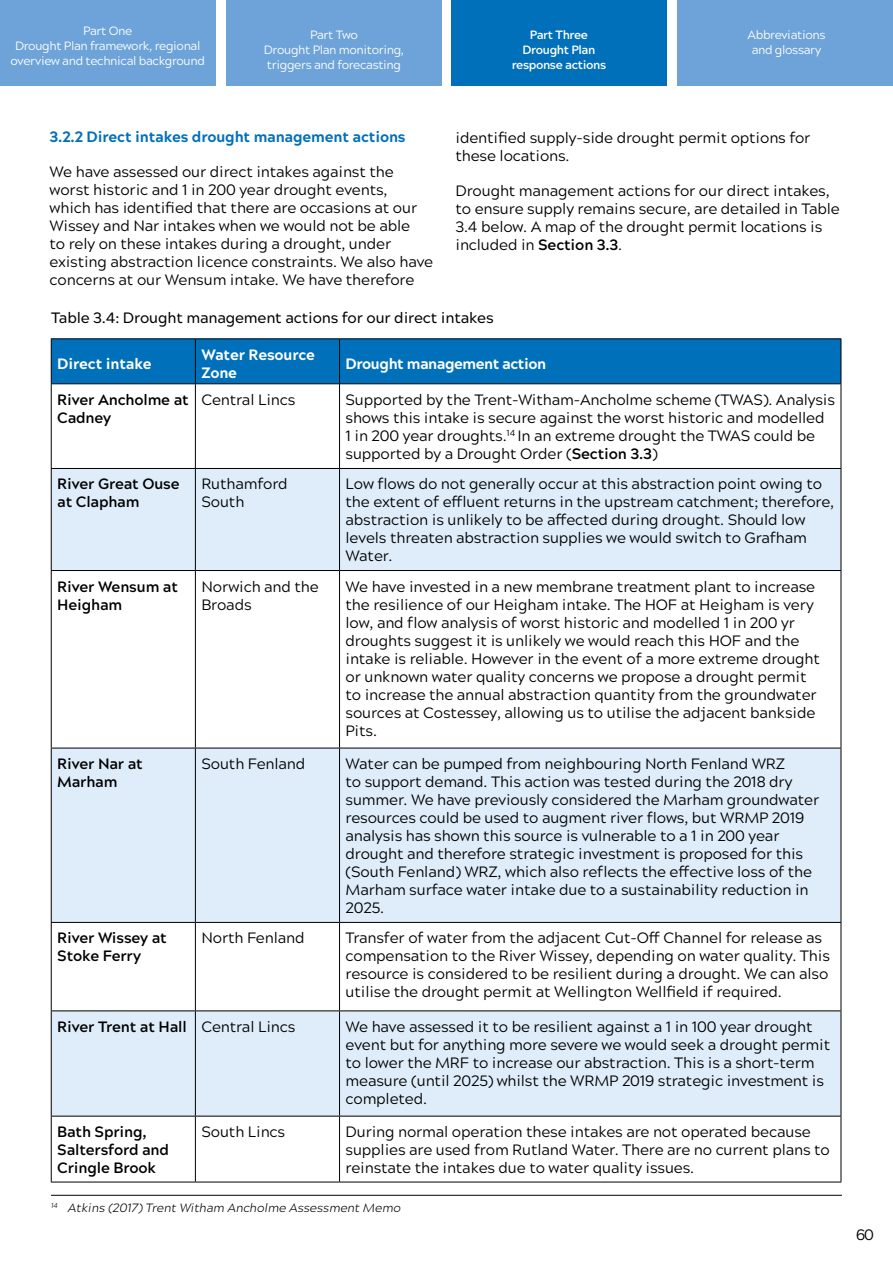
<style>
.page{position:relative;width:893px;height:1263px;background:#fff}
.page>*{position:absolute;margin:0;border:0;box-sizing:border-box;transform-origin:0 0}
.Table_text__P{font:15px/18px "Acherus Grotesque";letter-spacing:-.01em;color:#000}
.Body_text__P{font:15px/18px "Acherus Grotesque";letter-spacing:-.01em;color:#000}
.Table_text__P-2{font:700 15px/18px "Acherus Grotesque";letter-spacing:-.01em;color:#000}
.Figure_Table_header{font:500 15px "Acherus Grotesque";letter-spacing:-.01em;color:#000}
.Table_header__P{font:800 15px/18px "Acherus Grotesque";letter-spacing:-.02em;color:#fff}
.Section_body_text_he{font:800 15px "Acherus Grotesque";letter-spacing:-.01em;color:#0070ba}
.t1{font:12px/15px "Acherus Grotesque";letter-spacing:-.03em;color:#fff;text-align:center}
.Footnote__P{font:italic 300 12px "Acherus Grotesque";color:#000}
.t2{font:700 12px/15px "Acherus Grotesque";letter-spacing:-.03em;color:#fff;text-align:center}
.s1{font-weight:700}
</style>
<div class="page">
<div style="left:226px;top:0;width:215px;height:86px;background:#6da3d8"></div>
<div style="left:0;top:0;width:216px;height:86px;background:#6da3d8"></div>
<div style="left:452px;top:0;width:215px;height:86px;background:#0070ba"></div>
<div style="left:677px;top:0;width:216px;height:86px;background:#6da3d8"></div>
<div style="left:52px;top:339px;width:789px;height:44px;background:#0070ba"></div>
<svg style="left:52px;top:469px;width:789px;height:647px;fill:#dfedfa"></svg>
<hr style="left:51px;top:338px;width:144px;height:1px;background:#000">
<hr style="left:51px;top:339px;width:1px;height:44px;background:#000">
<hr style="left:195px;top:338px;width:145px;height:1px;background:#000">
<hr style="left:195px;top:339px;width:1px;height:44px;background:#000">
<hr style="left:340px;top:338px;width:501px;height:1px;background:#000">
<hr style="left:339px;top:339px;width:1px;height:44px;background:#000">
<hr style="left:841px;top:339px;width:1px;height:44px;background:#000">
<hr style="left:51px;top:383px;width:144px;height:1px;background:#000">
<hr style="left:51px;top:384px;width:1px;height:84px;background:#000">
<hr style="left:195px;top:383px;width:145px;height:1px;background:#000">
<hr style="left:195px;top:384px;width:1px;height:84px;background:#000">
<hr style="left:340px;top:383px;width:501px;height:1px;background:#000">
<hr style="left:339px;top:384px;width:1px;height:84px;background:#000">
<hr style="left:841px;top:384px;width:1px;height:84px;background:#000">
<hr style="left:51px;top:468px;width:144px;height:1px;background:#000">
<hr style="left:51px;top:469px;width:1px;height:101px;background:#000">
<hr style="left:195px;top:468px;width:145px;height:1px;background:#000">
<hr style="left:195px;top:469px;width:1px;height:101px;background:#000">
<hr style="left:340px;top:468px;width:501px;height:1px;background:#000">
<hr style="left:339px;top:469px;width:1px;height:101px;background:#000">
<hr style="left:841px;top:469px;width:1px;height:101px;background:#000">
<hr style="left:51px;top:570px;width:144px;height:1px;background:#000">
<hr style="left:51px;top:571px;width:1px;height:177px;background:#000">
<hr style="left:195px;top:570px;width:145px;height:1px;background:#000">
<hr style="left:195px;top:571px;width:1px;height:177px;background:#000">
<hr style="left:340px;top:570px;width:501px;height:1px;background:#000">
<hr style="left:339px;top:571px;width:1px;height:177px;background:#000">
<hr style="left:841px;top:571px;width:1px;height:177px;background:#000">
<hr style="left:51px;top:748px;width:144px;height:1px;background:#000">
<hr style="left:51px;top:748px;width:1px;height:174px;background:#000">
<hr style="left:195px;top:748px;width:145px;height:1px;background:#000">
<hr style="left:195px;top:748px;width:1px;height:174px;background:#000">
<hr style="left:340px;top:748px;width:501px;height:1px;background:#000">
<hr style="left:339px;top:748px;width:1px;height:174px;background:#000">
<hr style="left:841px;top:748px;width:1px;height:174px;background:#000">
<hr style="left:51px;top:922px;width:144px;height:1px;background:#000">
<hr style="left:51px;top:923px;width:1px;height:87px;background:#000">
<hr style="left:195px;top:922px;width:145px;height:1px;background:#000">
<hr style="left:195px;top:923px;width:1px;height:87px;background:#000">
<hr style="left:340px;top:922px;width:501px;height:1px;background:#000">
<hr style="left:339px;top:923px;width:1px;height:87px;background:#000">
<hr style="left:841px;top:923px;width:1px;height:87px;background:#000">
<hr style="left:51px;top:1010px;width:144px;height:1px;background:#000">
<hr style="left:51px;top:1011px;width:1px;height:105px;background:#000">
<hr style="left:195px;top:1010px;width:145px;height:1px;background:#000">
<hr style="left:195px;top:1011px;width:1px;height:105px;background:#000">
<hr style="left:340px;top:1010px;width:501px;height:1px;background:#000">
<hr style="left:339px;top:1011px;width:1px;height:105px;background:#000">
<hr style="left:841px;top:1011px;width:1px;height:105px;background:#000">
<hr style="left:51px;top:1116px;width:144px;height:1px;background:#000">
<hr style="left:51px;top:1116px;width:1px;height:66px;background:#000">
<hr style="left:195px;top:1116px;width:145px;height:1px;background:#000">
<hr style="left:195px;top:1116px;width:1px;height:66px;background:#000">
<hr style="left:340px;top:1116px;width:501px;height:1px;background:#000">
<hr style="left:339px;top:1116px;width:1px;height:66px;background:#000">
<hr style="left:841px;top:1116px;width:1px;height:66px;background:#000">
<hr style="left:51px;top:1182px;width:144px;height:1px;background:#000">
<hr style="left:195px;top:1182px;width:145px;height:1px;background:#000">
<hr style="left:340px;top:1182px;width:501px;height:1px;background:#000">
<hr style="left:51px;top:1195px;width:791px;height:1px;background:#000">
<p class="t1" style="left:11px;top:23px;width:196px">Part One<br>Drought Plan framework, regional overview and technical background</p>
<p class="t1" style="left:264px;top:26px;width:142px">Part Two<br>Drought Plan monitoring, triggers and forecasting</p>
<p class="t2" style="left:512px;top:26px;width:96px">Part Three<br>Drought Plan response actions</p>
<p class="t1" style="left:748px;top:26px;width:79px">Abbreviations and glossary</p>
<p class="Section_body_text_he" style="left:50px;top:124px;width:357px">3.2.2 Direct intakes drought management actions</p>
<p class="Body_text__P" style="left:50px;top:162px;width:385px">We have assessed our direct intakes against the worst historic and 1 in 200 year drought events,<br>which has identified that there are occasions at our Wissey and Nar intakes when we would not be able<br>to rely on these intakes during a drought, under existing abstraction licence constraints. We also have concerns at our Wensum intake. We have therefore</p>
<p class="Body_text__P" style="left:455px;top:127px;width:356px">identified supply-side drought permit options for these locations.</p>
<p class="Body_text__P" style="left:455px;top:180px;width:386px">Drought management actions for our direct intakes, to ensure supply remains secure, are detailed in Table 3.4 below. A map of the drought permit locations is included in <span class="s1">Section 3.3</span>.</p>
<p class="Figure_Table_header" style="left:51px;top:305px;width:444px">Table 3.4: Drought management actions for our direct intakes</p>
<p class="Table_header__P" style="left:57px;top:353px;width:96px">Direct intake</p>
<p class="Table_header__P" style="left:201px;top:344px;width:115px">Water Resource<br>Zone</p>
<p class="Table_header__P" style="left:346px;top:353px;width:202px">Drought management action</p>
<p class="Table_text__P-2" style="left:57px;top:389px;width:133px">River Ancholme at<br>Cadney</p>
<p class="Table_text__P" style="left:201px;top:389px;width:95px">Central Lincs</p>
<p class="Table_text__P" style="left:346px;top:389px;width:491px">Supported by the Trent-Witham-Ancholme scheme (TWAS). Analysis shows this intake is secure against the worst historic and modelled<br>1 in 200 year droughts.<sup>14</sup> In an extreme drought the TWAS could be supported by a Drought Order (<span class="s1">Section 3.3</span>)</p>
<p class="Table_text__P-2" style="left:57px;top:474px;width:124px">River Great Ouse at Clapham</p>
<p class="Table_text__P" style="left:201px;top:474px;width:88px">Ruthamford<br>South</p>
<p class="Table_text__P" style="left:346px;top:474px;width:490px">Low flows do not generally occur at this abstraction point owing to the extent of effluent returns in the upstream catchment; therefore, abstraction is unlikely to be affected during drought. Should low levels threaten abstraction supplies we would switch to Grafham Water.</p>
<p class="Table_text__P-2" style="left:57px;top:576px;width:122px">River Wensum at<br>Heigham</p>
<p class="Table_text__P" style="left:201px;top:576px;width:119px">Norwich and the<br>Broads</p>
<p class="Table_text__P" style="left:346px;top:576px;width:476px">We have invested in a new membrane treatment plant to increase the resilience of our Heigham intake. The HOF at Heigham is very low, and flow analysis of worst historic and modelled 1 in 200 yr droughts suggest it is unlikely we would reach this HOF and the intake is reliable. However in the event of a more extreme drought or unknown water quality concerns we propose a drought permit to increase the annual abstraction quantity from the groundwater sources at Costessey, allowing us to utilise the adjacent bankside Pits.</p>
<p class="Table_text__P-2" style="left:57px;top:754px;width:87px">River Nar at<br>Marham</p>
<p class="Table_text__P" style="left:201px;top:754px;width:105px">South Fenland</p>
<p class="Table_text__P" style="left:346px;top:754px;width:475px">Water can be pumped from neighbouring North Fenland WRZ<br>to support demand. This action was tested during the 2018 dry summer. We have previously considered the Marham groundwater resources could be used to augment river flows, but WRMP 2019 analysis has shown this source is vulnerable to a 1 in 200 year drought and therefore strategic investment is proposed for this (South Fenland) WRZ, which also reflects the effective loss of the Marham surface water intake due to a sustainability reduction in 2025.</p>
<p class="Table_text__P-2" style="left:57px;top:928px;width:111px">River Wissey at<br>Stoke Ferry</p>
<p class="Table_text__P" style="left:201px;top:928px;width:105px">North Fenland</p>
<p class="Table_text__P" style="left:346px;top:928px;width:486px">Transfer of water from the adjacent Cut-Off Channel for release as compensation to the River Wissey, depending on water quality. This resource is considered to be resilient during a drought. We can also utilise the drought permit at Wellington Wellfield if required.</p>
<p class="Table_text__P-2" style="left:57px;top:1016px;width:131px">River Trent at Hall</p>
<p class="Table_text__P" style="left:201px;top:1016px;width:95px">Central Lincs</p>
<p class="Table_text__P" style="left:346px;top:1016px;width:486px">We have assessed it to be resilient against a 1 in 100 year drought event but for anything more severe we would seek a drought permit to lower the MRF to increase our abstraction. This is a short-term measure (until 2025) whilst the WRMP 2019 strategic investment is completed.</p>
<p class="Table_text__P-2" style="left:57px;top:1122px;width:113px">Bath Spring,<br>Saltersford and<br>Cringle Brook</p>
<p class="Table_text__P" style="left:201px;top:1122px;width:85px">South Lincs</p>
<p class="Table_text__P" style="left:346px;top:1122px;width:486px">During normal operation these intakes are not operated because supplies are used from Rutland Water. There are no current plans to reinstate the intakes due to water quality issues.</p>
<p class="Footnote__P" style="left:51px;top:1197px;width:351px"><sup>14</sup> Atkins (2017) Trent Witham Ancholme Assessment Memo</p>
<p class="Table_text__P" style="left:856px;top:1224px;width:20px">60</p>
</div>
